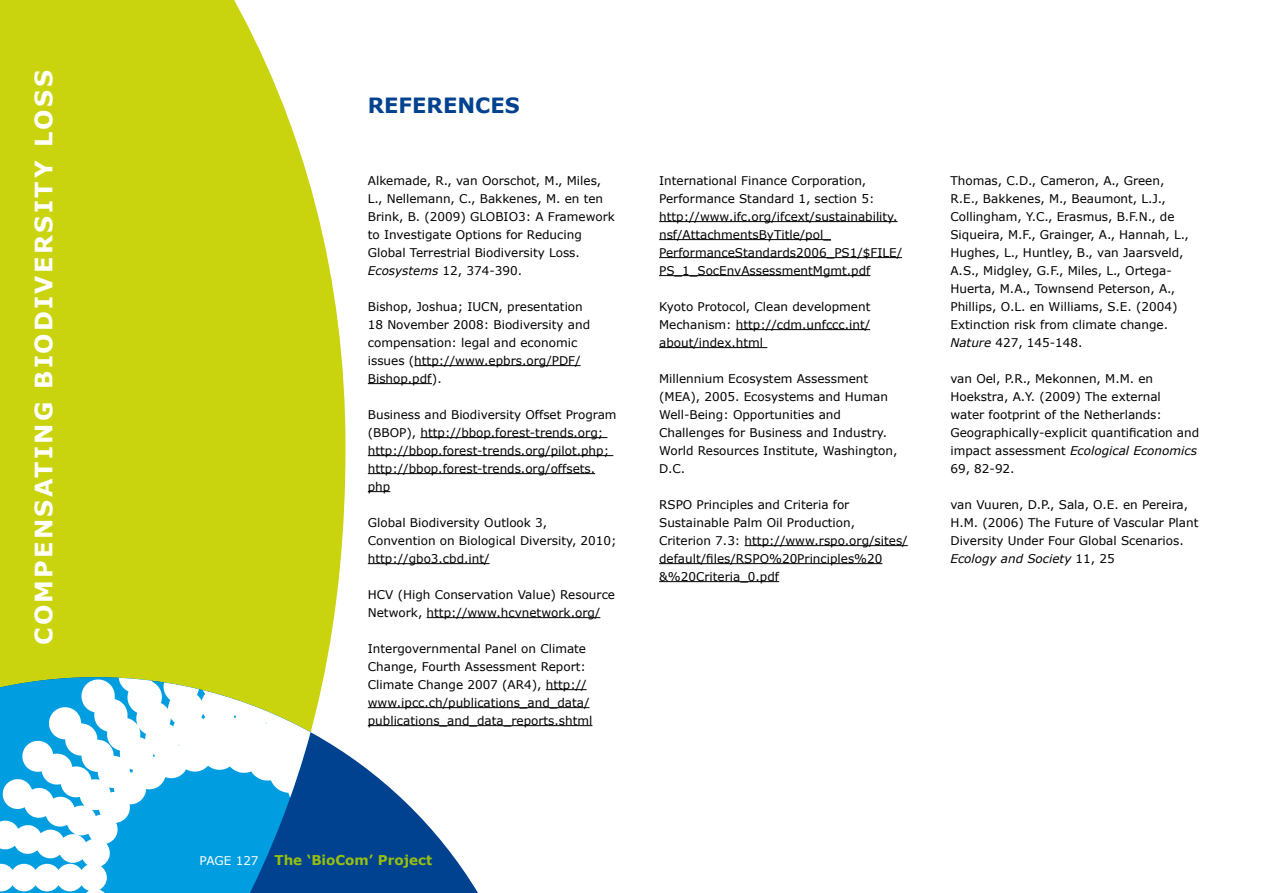
<style>
.page{position:relative;width:1263px;height:893px;background:#fff}
.page>*{position:absolute;margin:0;border:0;box-sizing:border-box;transform-origin:0 0}
.t1{font:700 24px "Verdana";letter-spacing:.095em;color:#fff}
.t2{font:700 21px "Verdana";color:#00428f}
.t3{font:700 13.5px "Verdana";color:#97bf0d}
.t4{font:12px/18px "Verdana";color:#000}
.s1{font-style:italic}
.s2{font-weight:400;font-size:12px;color:#fff}
</style>
<div class="page">
<svg style="left:0;top:0;width:345px;height:677px;fill:#c9d30e"></svg>
<svg style="left:311px;top:677px;width:175px;height:216px"></svg>
<svg style="left:0;top:677px;width:311px;height:216px"></svg>
<hr style="left:414px;top:365px;width:167px;height:1px;background:#000">
<hr style="left:368px;top:383px;width:64px;height:1px;background:#000">
<hr style="left:420px;top:437px;width:187px;height:1px;background:#000">
<hr style="left:368px;top:455px;width:245px;height:1px;background:#000">
<hr style="left:368px;top:473px;width:227px;height:1px;background:#000">
<svg style="left:368px;top:491px;width:22px;height:1px"></svg>
<hr style="left:368px;top:563px;width:122px;height:1px;background:#000">
<hr style="left:427px;top:617px;width:173px;height:1px;background:#000">
<hr style="left:546px;top:689px;width:41px;height:1px;background:#000">
<hr style="left:368px;top:707px;width:221px;height:1px;background:#000">
<hr style="left:368px;top:725px;width:224px;height:1px;background:#000">
<hr style="left:659px;top:221px;width:239px;height:1px;background:#000">
<hr style="left:659px;top:239px;width:172px;height:1px;background:#000">
<hr style="left:659px;top:257px;width:243px;height:1px;background:#000">
<hr style="left:659px;top:275px;width:211px;height:1px;background:#000">
<hr style="left:736px;top:329px;width:134px;height:1px;background:#000">
<hr style="left:659px;top:347px;width:108px;height:1px;background:#000">
<hr style="left:745px;top:545px;width:163px;height:1px;background:#000">
<hr style="left:659px;top:563px;width:223px;height:1px;background:#000">
<hr style="left:659px;top:581px;width:120px;height:1px;background:#000">
<h1 class="t1" style="left:28px;top:645px;width:576px;rotate:-90deg">COMPENSATING BIODIVERSITY LOSS</h1>
<h2 class="t2" style="left:368px;top:91px;width:61px">References</h2>
<p class="t4" style="left:368px;top:171px;width:249px">Alkemade, R., van Oorschot, M., Miles, L., Nellemann, C., Bakkenes, M. en ten Brink, B. (2009) GLOBIO3: A Framework to Investigate Options for Reducing Global Terrestrial Biodiversity Loss.<br><span class="s1">Ecosystems</span> 12, 374-390.</p>
<p class="t4" style="left:368px;top:297px;width:224px">Bishop, Joshua; IUCN, presentation<br>18 November 2008: Biodiversity and compensation: legal and economic issues (http://www.epbrs.org/PDF/<br>Bishop.pdf).</p>
<p class="t4" style="left:368px;top:405px;width:250px">Business and Biodiversity Offset Program (BBOP), http://bbop.forest-trends.org; http://bbop.forest-trends.org/pilot.php; http://bbop.forest-trends.org/offsets. php</p>
<p class="t4" style="left:368px;top:513px;width:250px">Global Biodiversity Outlook 3,<br>Convention on Biological Diversity, 2010; http://gbo3.cbd.int/</p>
<p class="t4" style="left:368px;top:585px;width:249px">HCV (High Conservation Value) Resource<br>Network, http://www.hcvnetwork.org/</p>
<p class="t4" style="left:368px;top:639px;width:226px">Intergovernmental Panel on Climate Change, Fourth Assessment Report:<br>Climate Change 2007 (AR4), http:// www.ipcc.ch/publications_and_data/ publications_and_data_reports.shtml</p>
<p class="t4" style="left:659px;top:171px;width:245px">International Finance Corporation, Performance Standard 1, section 5: http://www.ifc.org/ifcext/sustainability. nsf/AttachmentsByTitle/pol_ PerformanceStandards2006_PS1/$FILE/ PS_1_SocEnvAssessmentMgmt.pdf</p>
<p class="t4" style="left:659px;top:297px;width:213px;text-align:justify">Kyoto Protocol, Clean development Mechanism: http://cdm.unfccc.int/ about/index.html</p>
<p class="t4" style="left:659px;top:369px;width:240px">Millennium Ecosystem Assessment (MEA), 2005. Ecosystems and Human<br>Well-Being: Opportunities and<br>Challenges for Business and Industry.<br>World Resources Institute, Washington,<br>D.C.</p>
<p class="t4" style="left:659px;top:495px;width:250px">RSPO Principles and Criteria for Sustainable Palm Oil Production, Criterion 7.3: http://www.rspo.org/sites/ default/files/RSPO%20Principles%20 &amp;%20Criteria_0.pdf</p>
<p class="t4" style="left:950px;top:171px;width:240px">Thomas, C.D., Cameron, A., Green, R.E., Bakkenes, M., Beaumont, L.J., Collingham, Y.C., Erasmus, B.F.N., de Siqueira, M.F., Grainger, A., Hannah, L., Hughes, L., Huntley, B., van Jaarsveld, A.S., Midgley, G.F., Miles, L., Ortega-Huerta, M.A., Townsend Peterson, A., Phillips, O.L. en Williams, S.E. (2004)<br>Extinction risk from climate change.<br><span class="s1">Nature</span> 427, 145-148.</p>
<p class="t4" style="left:950px;top:369px;width:250px">van Oel, P.R., Mekonnen, M.M. en Hoekstra, A.Y. (2009) The external<br>water footprint of the Netherlands:<br>Geographically-explicit quantification and impact assessment <span class="s1">Ecological Economics </span>69, 82-92.</p>
<p class="t4" style="left:950px;top:495px;width:249px">van Vuuren, D.P., Sala, O.E. en Pereira, H.M. (2006) The Future of Vascular Plant Diversity Under Four Global Scenarios.<br><span class="s1">Ecology and Society</span> 11, 25</p>
<p class="t3" style="left:199px;top:851px;width:234px"><span class="s2">page 127</span> The ‘BioCom’ Project</p>
</div>
